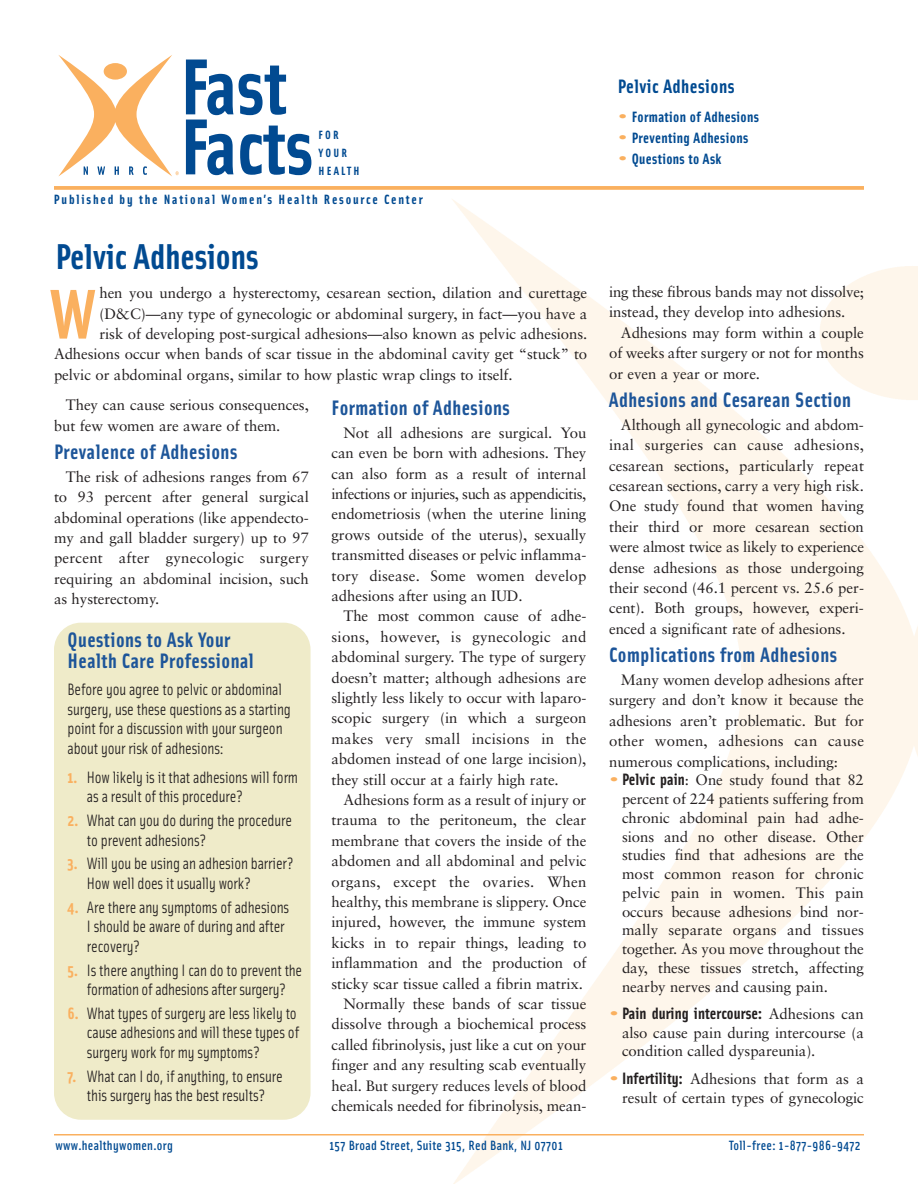
<style>
.page{position:relative;width:918px;height:1188px;background:#fff}
.page>*{position:absolute;margin:0;border:0;box-sizing:border-box;transform-origin:0 0}
.t1{font:700 79.5px/60px "Solex";color:#014a91}
.t2{font:700 70.5px "Solex";color:#fab05f}
.t3{font:700 36px "Solex";color:#014a91}
.t4{font:700 21px/21px "Solex";letter-spacing:.025em;color:#1d5599}
.t5{font:700 19.5px "Solex";letter-spacing:.025em;color:#014a91}
.t6{font:16.5px/19.5px "Solex";letter-spacing:-.01em;color:#231f20;scale:.96 1}
.t7{font:700 16.5px "Solex";letter-spacing:.005em;color:#231f20}
.t8{font:15px/20.4px "Sabon";letter-spacing:-.005em;color:#231f20;text-align:justify}
.t9{font:700 15px "Solex";letter-spacing:.025em;color:#014a91}
.t10{font:500 13.5px "Solex";letter-spacing:.02em;color:#014a91}
.t11{font:700 13.5px "Solex";letter-spacing:.135em;color:#014a91}
.t12{font:700 12px/18px "Solex";letter-spacing:.185em;color:#014a91}
.s1{font-weight:700;color:#fab05f}
.s2{font-size:21px;color:#fab05f}
.s3{font-family:"Solex";font-weight:700;font-size:21px;color:#fab05f}
.s4{font-family:"Solex";font-weight:700;font-size:16.5px}
.s5{font-family:"Sabon";font-weight:400;font-size:15px}
</style>
<div class="page">
<svg style="left:54px;top:186px;width:810px;height:4px;background:#fab468"></svg>
<hr style="left:54px;top:1134px;width:810px;height:2px;background:#fab05f">
<svg style="left:58px;top:55px;width:121px;height:122px"></svg>
<div style="left:54px;top:623px;width:257px;height:497px;background:#efebc9;border-radius:27px"></div>
<h1 class="t1" style="left:180px;top:65px;width:135px">Fast<br>Facts</h1>
<p class="t11" style="left:54px;top:195px;width:370px">Published by the National Women’s Health Resource Center</p>
<p class="t12" style="left:319px;top:127px;width:43px">FOR<br>YOUR<br>HEALTH</p>
<h3 class="t3" style="left:56px;top:243px;width:205px">Pelvic Adhesions</h3>
<p class="t8" style="left:99px;top:284px;width:489px">hen you undergo a hysterectomy, cesarean section, dilation and curettage</p>
<p class="t8" style="left:99px;top:304px;width:489px">(D&amp;C)—any type of gynecologic or abdominal surgery, in fact—you have a</p>
<p class="t8" style="left:99px;top:325px;width:489px">risk of developing post-surgical adhesions—also known as pelvic adhesions.</p>
<p class="t8" style="left:54px;top:345px;width:535px">Adhesions occur when bands of scar tissue in the abdominal cavity get “stuck” to</p>
<p class="t8" style="left:54px;top:366px;width:460px">pelvic or abdominal organs, similar to how plastic wrap clings to itself.</p>
<h2 class="t2" style="left:49px;top:288px;width:48px">W</h2>
<p class="t8" style="left:54px;top:396px;width:256px;text-indent:12px">They can cause serious consequences, but few women are aware of them.</p>
<h3 class="t4" style="left:54px;top:444px;width:185px">Prevalence of Adhesions</h3>
<p class="t8" style="left:54px;top:468px;width:256px;text-indent:12px">The risk of adhesions ranges from 67 to 93 percent after general surgical abdominal operations (like appendecto&shy;my and gall bladder surgery) up to 97 percent after gynecologic surgery requiring an abdominal incision, such as hysterectomy.</p>
<h3 class="t4" style="left:68px;top:631px;width:188px">Questions to Ask Your<br>Health Care Professional</h3>
<p class="t6" style="left:68px;top:681px;width:234px">Before you agree to pelvic or abdominal surgery, use these questions as a starting point for a discussion with your surgeon about your risk of adhesions:</p>
<p class="t6" style="left:87px;top:769px;width:222px;text-indent:-19px"><span class="s1">1.</span> How likely is it that adhesions will form as a result of this procedure?</p>
<p class="t6" style="left:87px;top:812px;width:215px;text-indent:-19px"><span class="s1">2.</span> What can you do during the procedure to prevent adhesions?</p>
<p class="t6" style="left:87px;top:856px;width:217px;text-indent:-19px"><span class="s1">3.</span> Will you be using an adhesion barrier?<br>How well does it usually work?</p>
<p class="t6" style="left:87px;top:899px;width:212px;text-indent:-19px"><span class="s1">4.</span> Are there any symptoms of adhesions<br>I should be aware of during and after recovery?</p>
<p class="t6" style="left:68px;top:962px;width:246px;text-align:center"><span class="s1">5.</span> Is there anything I can do to prevent the formation of adhesions after surgery?</p>
<p class="t6" style="left:87px;top:1005px;width:223px;text-indent:-19px"><span class="s1">6.</span> What types of surgery are less likely to cause adhesions and will these types of surgery work for my symptoms?</p>
<p class="t6" style="left:68px;top:1068px;width:226px;text-align:center"><span class="s1">7.</span> What can I do, if anything, to ensure this surgery has the best results?</p>
<h3 class="t4" style="left:332px;top:400px;width:180px">Formation of Adhesions</h3>
<p class="t8" style="left:332px;top:424px;width:256px;text-indent:12px">Not all adhesions are surgical. You can even be born with adhesions. They can also form as a result of internal infections or injuries, such as appendicitis, endometriosis (when the uterine lining grows outside of the uterus), sexually transmitted diseases or pelvic inflamma&shy;tory disease. Some women develop adhesions after using an IUD.</p>
<p class="t8" style="left:332px;top:607px;width:256px;text-indent:12px">The most common cause of adhe&shy;sions, however, is gynecologic and abdominal surgery. The type of surgery doesn’t matter; although adhesions are slightly less likely to occur with laparo&shy;scopic surgery (in which a surgeon makes very small incisions in the abdomen instead of one large incision), they still occur at a fairly high rate.</p>
<p class="t8" style="left:332px;top:791px;width:256px;text-align:right">Adhesions form as a result of injury or trauma to the peritoneum, the clear membrane that covers the inside of the abdomen and all abdominal and pelvic organs, except the ovaries. When healthy, this membrane is slippery. Once injured, however, the immune system kicks in to repair things, leading to inflammation and the production of sticky scar tissue called a fibrin matrix.<br>Normally these bands of scar tissue dissolve through a biochemical process called fibrinolysis, just like a cut on your finger and any resulting scab eventually heal. But surgery reduces levels of blood chemicals needed for fibrinolysis, mean-</p>
<h3 class="t5" style="left:618px;top:80px;width:118px">Pelvic Adhesions</h3>
<p class="t9" style="left:618px;top:111px;width:143px"><span class="s2">•</span> Formation of Adhesions</p>
<p class="t9" style="left:618px;top:132px;width:132px"><span class="s2">•</span> Preventing Adhesions</p>
<p class="t9" style="left:618px;top:154px;width:105px"><span class="s2">•</span> Questions to Ask</p>
<p class="t8" style="left:609px;top:283px;width:256px">ing these fibrous bands may not dissolve; instead, they develop into adhesions.</p>
<p class="t8" style="left:609px;top:324px;width:256px;text-indent:12px">Adhesions may form within a couple of weeks after surgery or not for months or even a year or more.</p>
<h3 class="t4" style="left:609px;top:392px;width:244px">Adhesions and Cesarean Section</h3>
<p class="t8" style="left:609px;top:416px;width:256px;text-indent:12px">Although all gynecologic and abdom&shy;inal surgeries can cause adhesions, cesarean sections, particularly repeat cesarean sections, carry a very high risk.<br>One study found that women having their third or more cesarean section were almost twice as likely to experience dense adhesions as those undergoing their second (46.1 percent vs. 25.6 per&shy;cent). Both groups, however, experi&shy;enced a significant rate of adhesions.</p>
<h3 class="t4" style="left:609px;top:647px;width:229px">Complications from Adhesions</h3>
<p class="t8" style="left:609px;top:671px;width:256px;text-indent:12px">Many women develop adhesions after surgery and don’t know it because the adhesions aren’t problematic. But for other women, adhesions can cause numerous complications, including:</p>
<p class="t8" style="left:622px;top:772px;width:243px;line-height:18.8px;text-indent:-13px"><span class="s3">•</span> <span class="s4">Pelvic pain</span>: One study found that 82 percent of 224 patients suffering from chronic abdominal pain had adhe&shy;sions and no other disease. Other studies find that adhesions are the most common reason for chronic pelvic pain in women. This pain occurs because adhesions bind nor&shy;mally separate organs and tissues together. As you move throughout the day, these tissues stretch, affecting nearby nerves and causing pain.</p>
<p class="t7" style="left:609px;top:1007px;width:256px"><span class="s2">•</span> Pain during intercourse: <span class="s5">Adhesions can</span></p>
<p class="t8" style="left:622px;top:1024px;width:243px;line-height:18.8px">also cause pain during intercourse (a condition called dyspareunia).</p>
<p class="t8" style="left:609px;top:1070px;width:256px;line-height:18.8px;text-align:right"><span class="s3">•</span><span class="s4">Infertility:</span> Adhesions that form as a result of certain types of gynecologic</p>
<p class="t10" style="left:56px;top:1141px;width:119px">www.healthywomen.org</p>
<p class="t10" style="left:329px;top:1141px;width:235px">157 Broad Street, Suite 315, Red Bank, NJ 07701</p>
<p class="t10" style="left:729px;top:1141px;width:133px">Toll-free: 1-877-986-9472</p>
</div>
